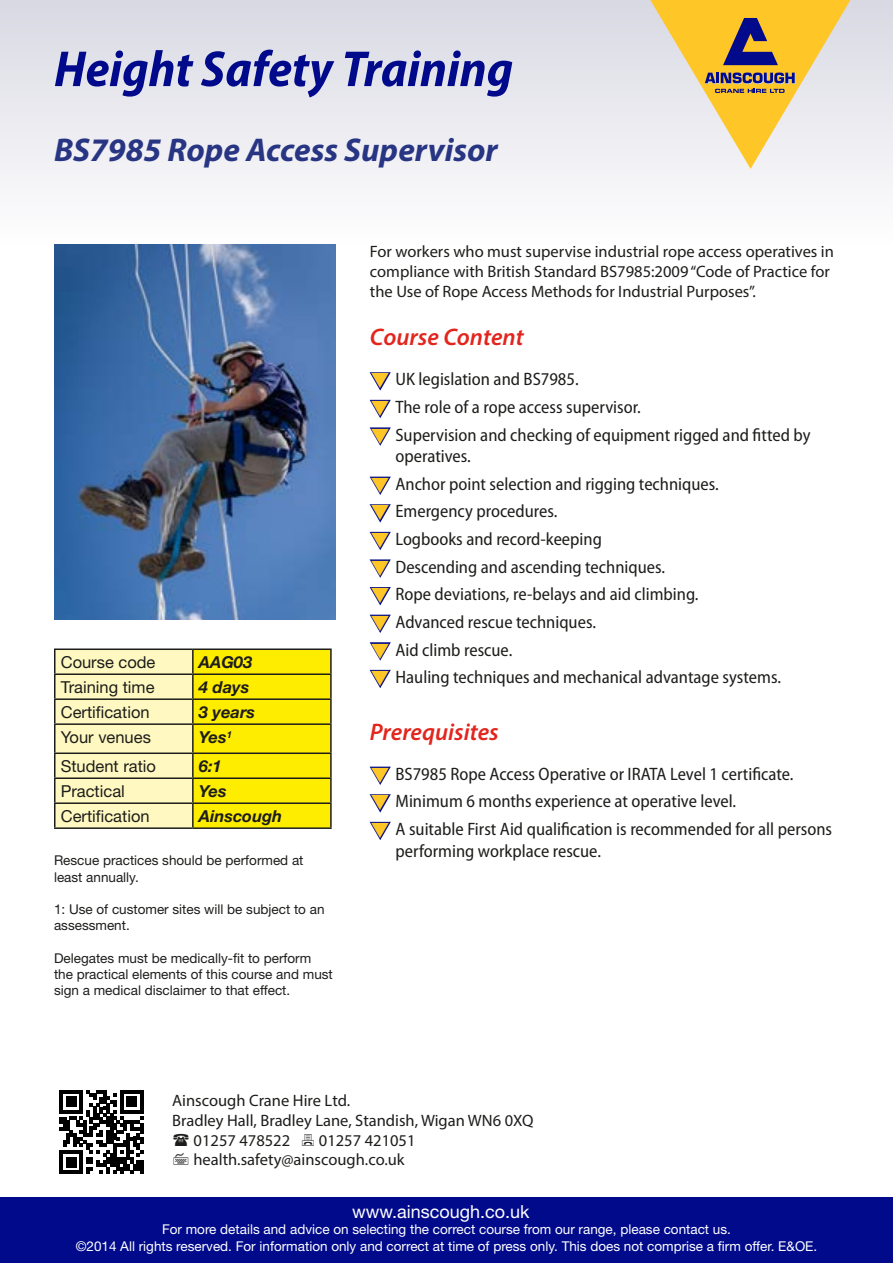
<style>
.page{position:relative;width:893px;height:1263px;background:#fff}
.page>*{position:absolute;margin:0;border:0;box-sizing:border-box;transform-origin:0 0}
.t1{font:italic 700 semi-condensed 51px "Myriad Pro";color:#000a8b}
.t2{font:italic 700 33px "Myriad Pro";color:#283583}
.t3{font:italic 600 24px "Myriad Pro";color:#e2251d}
.t4{font:semi-condensed 18px/27.6px "Myriad Pro";color:#1d1d1b}
.t5{font:18px "Helvetica Neue";color:#fff}
.t6{font:16.5px/19.8px "Myriad Pro";color:#1d1d1b}
.t7{font:16.5px "Helvetica Neue";color:#1d1d1b}
.t8{font:italic 700 16.5px "Helvetica Neue";color:#1d1d1b}
.t9{font:13.5px/16.2px "Helvetica Neue";color:#1d1d1b}
.t10{font:13.5px/16.2px "Helvetica Neue";color:#fff;text-align:center}
</style>
<div class="page">
<div style="left:0;top:0;width:893px;height:244px;background:linear-gradient(to bottom,#d8d8e3,#fefefe)"></div>
<svg style="left:643px;top:0;width:215px;height:169px;background:#e4ce98"></svg>
<div style="left:0;top:1197px;width:893px;height:66px;background:#000a8b"></div>
<svg style="left:60px;top:1090px;width:83px;height:84px"></svg>
<hr style="left:140px;top:1160px;width:3px;height:14px;background:#000">
<img style="left:54px;top:244px;width:281px;height:375px">
<svg style="left:56px;top:650px;width:274px;height:177px;background:#fef260"></svg>
<hr style="left:54px;top:648px;width:139px;height:2px;background:#1d1d1b">
<hr style="left:54px;top:650px;width:2px;height:23px;background:#1d1d1b">
<hr style="left:193px;top:648px;width:139px;height:2px;background:#1d1d1b">
<hr style="left:192px;top:650px;width:2px;height:23px;background:#1d1d1b">
<hr style="left:330px;top:650px;width:2px;height:23px;background:#1d1d1b">
<hr style="left:54px;top:673px;width:139px;height:2px;background:#1d1d1b">
<hr style="left:54px;top:675px;width:2px;height:23px;background:#1d1d1b">
<hr style="left:193px;top:673px;width:139px;height:2px;background:#1d1d1b">
<hr style="left:192px;top:675px;width:2px;height:23px;background:#1d1d1b">
<hr style="left:330px;top:675px;width:2px;height:23px;background:#1d1d1b">
<hr style="left:54px;top:698px;width:139px;height:2px;background:#1d1d1b">
<hr style="left:54px;top:700px;width:2px;height:23px;background:#1d1d1b">
<hr style="left:193px;top:698px;width:139px;height:2px;background:#1d1d1b">
<hr style="left:192px;top:700px;width:2px;height:23px;background:#1d1d1b">
<hr style="left:330px;top:700px;width:2px;height:23px;background:#1d1d1b">
<hr style="left:54px;top:723px;width:139px;height:2px;background:#1d1d1b">
<hr style="left:54px;top:725px;width:2px;height:27px;background:#1d1d1b">
<hr style="left:193px;top:723px;width:139px;height:2px;background:#1d1d1b">
<hr style="left:192px;top:725px;width:2px;height:27px;background:#1d1d1b">
<hr style="left:330px;top:725px;width:2px;height:27px;background:#1d1d1b">
<hr style="left:54px;top:752px;width:139px;height:2px;background:#1d1d1b">
<hr style="left:54px;top:754px;width:2px;height:23px;background:#1d1d1b">
<hr style="left:193px;top:752px;width:139px;height:2px;background:#1d1d1b">
<hr style="left:192px;top:754px;width:2px;height:23px;background:#1d1d1b">
<hr style="left:330px;top:754px;width:2px;height:23px;background:#1d1d1b">
<hr style="left:54px;top:777px;width:139px;height:2px;background:#1d1d1b">
<hr style="left:54px;top:779px;width:2px;height:23px;background:#1d1d1b">
<hr style="left:193px;top:777px;width:139px;height:2px;background:#1d1d1b">
<hr style="left:192px;top:779px;width:2px;height:23px;background:#1d1d1b">
<hr style="left:330px;top:779px;width:2px;height:23px;background:#1d1d1b">
<hr style="left:54px;top:802px;width:139px;height:2px;background:#1d1d1b">
<hr style="left:54px;top:804px;width:2px;height:23px;background:#1d1d1b">
<hr style="left:193px;top:802px;width:139px;height:2px;background:#1d1d1b">
<hr style="left:192px;top:804px;width:2px;height:23px;background:#1d1d1b">
<hr style="left:330px;top:804px;width:2px;height:23px;background:#1d1d1b">
<hr style="left:54px;top:827px;width:139px;height:2px;background:#1d1d1b">
<hr style="left:193px;top:827px;width:139px;height:2px;background:#1d1d1b">
<svg style="left:369px;top:372px;width:22px;height:46px"></svg>
<svg style="left:369px;top:427px;width:22px;height:19px"></svg>
<svg style="left:369px;top:476px;width:22px;height:74px"></svg>
<svg style="left:369px;top:559px;width:22px;height:47px"></svg>
<svg style="left:369px;top:614px;width:22px;height:74px"></svg>
<svg style="left:369px;top:766px;width:22px;height:74px"></svg>
<h1 class="t1" style="left:54px;top:41px;width:461px">Height Safety Training</h1>
<h2 class="t2" style="left:54px;top:128px;width:445px">BS7985 Rope Access Supervisor</h2>
<p class="t7" style="left:61px;top:652px;width:96px">Course code</p>
<p class="t8" style="left:199px;top:652px;width:55px">AAG03</p>
<p class="t7" style="left:61px;top:677px;width:95px">Training time</p>
<p class="t8" style="left:199px;top:677px;width:52px">4 days</p>
<p class="t7" style="left:61px;top:702px;width:90px">Certification</p>
<p class="t8" style="left:199px;top:702px;width:58px">3 years</p>
<p class="t7" style="left:61px;top:727px;width:92px">Your venues</p>
<p class="t8" style="left:199px;top:727px;width:35px">Yes<sup>1</sup></p>
<p class="t7" style="left:61px;top:756px;width:97px">Student ratio</p>
<p class="t8" style="left:199px;top:756px;width:24px">6:1</p>
<p class="t7" style="left:61px;top:781px;width:66px">Practical</p>
<p class="t8" style="left:199px;top:781px;width:29px">Yes</p>
<p class="t7" style="left:61px;top:806px;width:90px">Certification</p>
<p class="t8" style="left:199px;top:806px;width:85px">Ainscough</p>
<p class="t9" style="left:54px;top:852px;width:251px">Rescue practices should be performed at least annually.</p>
<p class="t9" style="left:54px;top:901px;width:272px">1: Use of customer sites will be subject to an assessment.</p>
<p class="t9" style="left:54px;top:949px;width:280px">Delegates must be medically-fit to perform the practical elements of this course and must sign a medical disclaimer to that effect.</p>
<p class="t6" style="left:370px;top:241px;width:466px">For workers who must supervise industrial rope access operatives in compliance with British Standard BS7985:2009 “Code of Practice for the Use of Rope Access Methods for Industrial Purposes”.</p>
<h3 class="t3" style="left:370px;top:322px;width:155px">Course Content</h3>
<p class="t4" style="left:395px;top:366px;width:417px">UK legislation and BS7985.<br>The role of a rope access supervisor.<br>Supervision and checking of equipment rigged and fitted by</p>
<p class="t4" style="left:395px;top:443px;width:387px">operatives.<br>Anchor point selection and rigging techniques.<br>Emergency procedures.<br>Logbooks and record-keeping<br>Descending and ascending techniques.<br>Rope deviations, re-belays and aid climbing.<br>Advanced rescue techniques.<br>Aid climb rescue.<br>Hauling techniques and mechanical advantage systems.</p>
<h3 class="t3" style="left:370px;top:716px;width:130px">Prerequisites</h3>
<p class="t4" style="left:395px;top:760px;width:438px">BS7985 Rope Access Operative or IRATA Level 1 certificate.<br>Minimum 6 months experience at operative level.<br>A suitable First Aid qualification is recommended for all persons</p>
<p class="t4" style="left:395px;top:837px;width:207px">performing workplace rescue.</p>
<p class="t6" style="left:172px;top:1090px;width:180px">Ainscough Crane Hire Ltd.</p>
<p class="t6" style="left:172px;top:1110px;width:363px">Bradley Hall, Bradley Lane, Standish, Wigan WN6 0XQ</p>
<p class="t6" style="left:194px;top:1130px;width:98px">01257 478522</p>
<p class="t6" style="left:193px;top:1130px;width:224px;text-indent:126px">01257 421051 health.safety@ainscough.co.uk</p>
<p class="t5" style="left:352px;top:1201px;width:179px">www.ainscough.co.uk</p>
<p class="t10" style="left:76px;top:1221px;width:743px">For more details and advice on selecting the correct course from our range, please contact us.<br>©2014 All rights reserved. For information only and correct at time of press only. This does not comprise a firm offer. E&amp;OE.</p>
</div>
